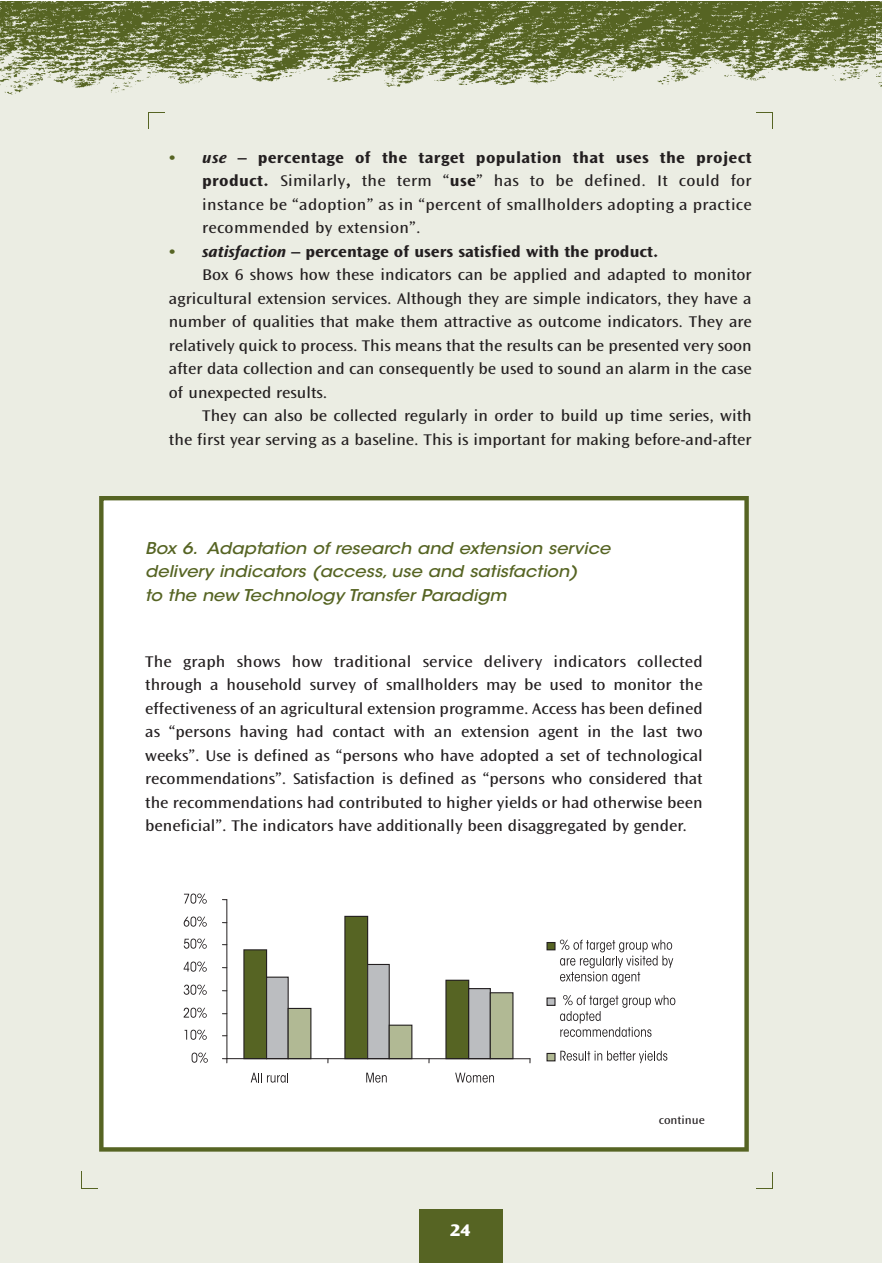
<style>
.page{position:relative;width:882px;height:1263px;background:#fff}
.page>*{position:absolute;margin:0;border:0;box-sizing:border-box;transform-origin:0 0}
.t1{font:800 17.55px "Ocean Sans Std";color:#fff;scale:1.1 1}
.t2{font:16.2px/23.5px "Ocean Sans Std";color:#231f20;text-align:justify;scale:1.1 1}
.t3{font:italic 500 16.2px/23.5px "ITC Avant Garde Std";color:#566423;scale:1.1 1}
.t4{font:700 16.2px "Ocean Sans Std";color:#231f20;scale:1.1 1}
.t5{font:11.7px "Ocean Sans Std";color:#231f20;scale:1.1 1}
.s1{font-weight:700;color:#566423}
.s2{font-weight:700;font-style:italic}
.s3{font-weight:700}
.s4{color:#566423}
.s5{font-style:italic}
</style>
<div class="page">
<div style="left:0;top:2px;width:876px;height:1261px;background:#ebede3"></div>
<svg style="left:148px;top:112px;width:17px;height:17px"></svg>
<svg style="left:756px;top:112px;width:17px;height:17px"></svg>
<svg style="left:756px;top:1172px;width:17px;height:17px"></svg>
<img style="left:0;top:2px;width:876px;height:93px">
<div style="left:419px;top:1209px;width:83px;height:54px;background:#566423"></div>
<svg style="left:81px;top:1171px;width:17px;height:18px"></svg>
<div style="left:876px;top:2px;width:6px;height:1261px;background:#ebede3"></div>
<div style="left:99px;top:496px;width:650px;height:655px;background:#fff"></div>
<div style="left:244px;top:950px;width:22px;height:108px;background:#566423"></div>
<div style="left:243px;top:949px;width:24px;height:110px;border:1px solid #231f20"></div>
<div style="left:345px;top:916px;width:23px;height:142px;background:#566423"></div>
<div style="left:344px;top:916px;width:24px;height:143px;border:1px solid #231f20"></div>
<div style="left:446px;top:980px;width:23px;height:78px;background:#566423"></div>
<div style="left:445px;top:979px;width:24px;height:80px;border:1px solid #231f20"></div>
<div style="left:266px;top:977px;width:22px;height:81px;background:#bbbdc0"></div>
<div style="left:266px;top:976px;width:23px;height:83px;border:1px solid #231f20"></div>
<div style="left:368px;top:964px;width:21px;height:94px;background:#bbbdc0"></div>
<div style="left:367px;top:964px;width:23px;height:95px;border:1px solid #231f20"></div>
<div style="left:469px;top:988px;width:21px;height:70px;background:#bbbdc0"></div>
<div style="left:468px;top:988px;width:23px;height:71px;border:1px solid #231f20"></div>
<div style="left:288px;top:1008px;width:23px;height:50px;background:#b1b994"></div>
<div style="left:288px;top:1008px;width:23px;height:51px;border:1px solid #231f20"></div>
<div style="left:389px;top:1025px;width:23px;height:33px;background:#b1b994"></div>
<div style="left:389px;top:1024px;width:23px;height:35px;border:1px solid #231f20"></div>
<div style="left:490px;top:992px;width:23px;height:66px;background:#b1b994"></div>
<div style="left:490px;top:992px;width:23px;height:67px;border:1px solid #231f20"></div>
<hr style="left:227px;top:899px;width:1px;height:159px;background:#231f20">
<hr style="left:227px;top:1058px;width:303px;height:1px;background:#231f20">
<svg style="left:222px;top:1058px;width:6px;height:5px"></svg>
<svg style="left:192px;top:1052px;width:16px;height:10px"></svg>
<svg style="left:185px;top:1029px;width:22px;height:10px"></svg>
<svg style="left:184px;top:1007px;width:23px;height:10px"></svg>
<svg style="left:184px;top:984px;width:23px;height:10px"></svg>
<svg style="left:184px;top:961px;width:23px;height:10px"></svg>
<svg style="left:184px;top:938px;width:23px;height:10px"></svg>
<svg style="left:184px;top:916px;width:23px;height:10px"></svg>
<svg style="left:184px;top:893px;width:23px;height:10px"></svg>
<svg style="left:251px;top:1072px;width:37px;height:10px"></svg>
<svg style="left:366px;top:1072px;width:21px;height:10px"></svg>
<svg style="left:455px;top:1072px;width:39px;height:10px"></svg>
<div style="left:547px;top:942px;width:8px;height:8px;background:#566423"></div>
<div style="left:546px;top:942px;width:9px;height:8px;border:1px solid #231f20"></div>
<svg style="left:560px;top:939px;width:113px;height:45px;background:#dddcdc"></svg>
<div style="left:547px;top:998px;width:8px;height:7px;background:#bbbdc0"></div>
<div style="left:546px;top:997px;width:9px;height:9px;border:1px solid #231f20"></div>
<svg style="left:560px;top:995px;width:115px;height:42px;background:#e2e1e1"></svg>
<div style="left:547px;top:1053px;width:8px;height:8px;background:#b1b994"></div>
<div style="left:546px;top:1053px;width:9px;height:8px;border:1px solid #231f20"></div>
<svg style="left:560px;top:1050px;width:107px;height:13px"></svg>
<img style="left:876px;top:2px;width:6px;height:85px">
<p class="t2" style="left:202px;top:146px;width:501px;text-indent:-33px"><span class="s1">•</span> <span class="s2">use</span> <span class="s3">– percentage of the target population that uses the project product.</span> Similarly<span class="s3">,</span> the term “<span class="s3">use</span>” has to be defined. It could for instance be “adoption” as in “percent of smallholders adopting a practice recommended by extension”.</p>
<p class="t4" style="left:169px;top:244px;width:446px"><span class="s4">•</span> <span class="s5">satisfaction –</span> percentage of users satisfied with the product.</p>
<p class="t2" style="left:202px;top:264px;width:501px">Box 6 shows how these indicators can be applied and adapted to monitor</p>
<p class="t2" style="left:169px;top:287px;width:531px">agricultural extension services. Although they are simple indicators, they have a</p>
<p class="t2" style="left:169px;top:311px;width:531px">number of qualities that make them attractive as outcome indicators. They are</p>
<p class="t2" style="left:169px;top:334px;width:531px">relatively quick to process. This means that the results can be presented very soon</p>
<p class="t2" style="left:169px;top:358px;width:531px">after data collection and can consequently be used to sound an alarm in the case</p>
<p class="t2" style="left:169px;top:381px;width:146px">of unexpected results.</p>
<p class="t2" style="left:202px;top:405px;width:501px">They can also be collected regularly in order to build up time series, with</p>
<p class="t2" style="left:169px;top:428px;width:531px">the first year serving as a baseline. This is important for making before-and-after</p>
<p class="t3" style="left:145px;top:538px;width:424px">Box 6. Adaptation of research and extension service delivery indicators (access, use and satisfaction)<br>to the new Technology Transfer Paradigm</p>
<p class="t2" style="left:145px;top:650px;width:508px">The graph shows how traditional service delivery indicators collected through a household survey of smallholders may be used to monitor the effectiveness of an agricultural extension programme. Access has been defined as “persons having had contact with an extension agent in the last two weeks”. Use is defined as “persons who have adopted a set of technological recommendations”. Satisfaction is defined as “persons who considered that the recommendations had contributed to higher yields or had otherwise been beneficial”. The indicators have additionally been disaggregated by gender.</p>
<p class="t1" style="left:450px;top:1220px;width:20px">24</p>
<p class="t5" style="left:659px;top:1115px;width:43px">continue</p>
</div>
